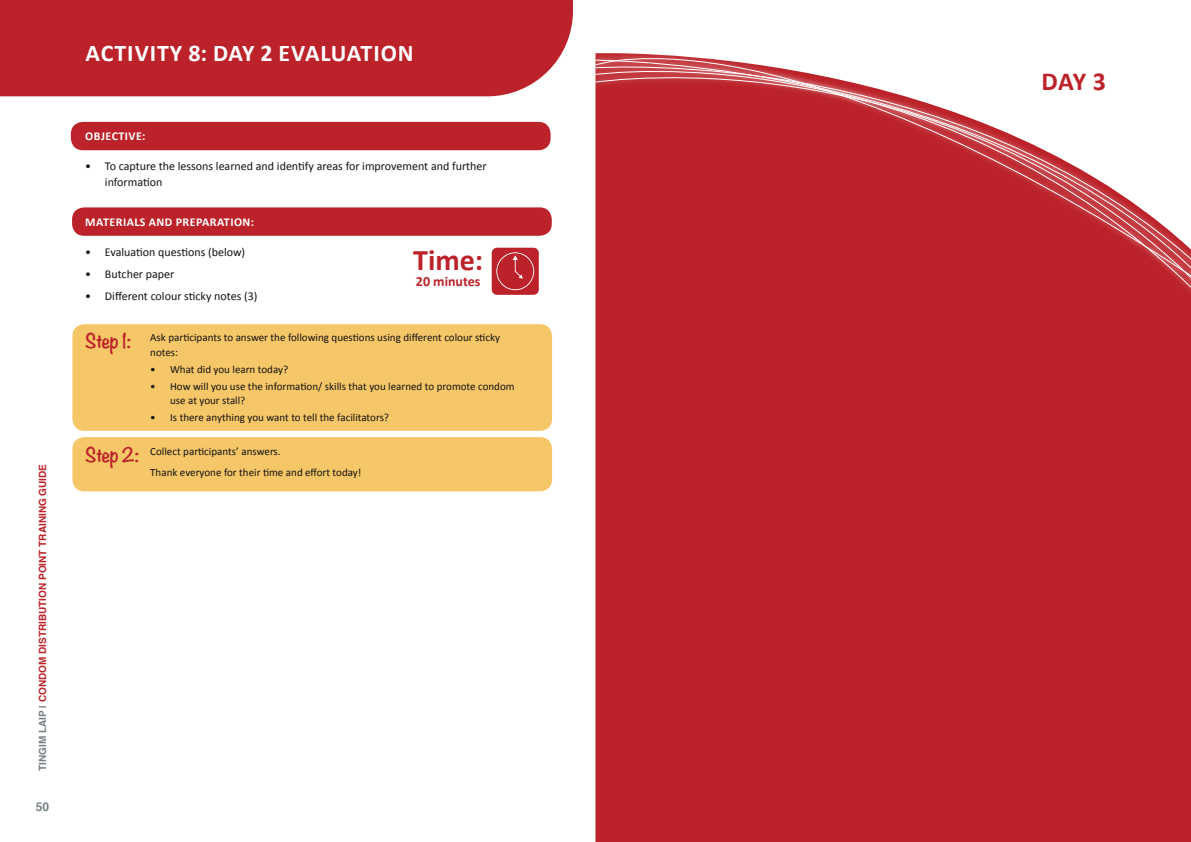
<style>
.page{position:relative;width:1191px;height:842px;background:#fff}
.page>*{position:absolute;margin:0;border:0;box-sizing:border-box;transform-origin:0 0}
.t1{font:700 30px "Calibri";color:#bc2229}
.t2{font:700 26px "Calibri";color:#bc2229}
.t3{font:700 24px "Calibri";letter-spacing:.04em;color:#fff}
.t4{font:700 14px "Calibri";color:#bc2229}
.t5{font:12px/16px "Calibri";color:#121212}
.t6{font:700 12px "Calibri";letter-spacing:.04em;color:#fff}
.t7{font:700 12px "Helvetica";color:#768084}
.t8{font:11px/15px "Calibri";color:#121212}
.t9{font:700 10px "Helvetica";color:#bc2229}
.s1{color:#768084}
.s2{font-family:"Noteworthy";font-weight:700;font-size:18px;color:#bc2229}
</style>
<div class="page">
<div style="left:72px;top:324px;width:480px;height:107px;background:#f6c769;border-radius:12px"></div>
<div style="left:72px;top:437px;width:480px;height:54px;background:#f6c769;border-radius:12px"></div>
<div style="left:72px;top:207px;width:480px;height:29px;background:#bc2229;border-radius:12px"></div>
<div style="left:71px;top:122px;width:479px;height:28px;background:#bc2229;border-radius:12px"></div>
<div style="left:0;top:0;width:573px;height:96px;background:#bc2229"></div>
<div style="left:492px;top:248px;width:47px;height:47px;background:#bc2229;border-radius:5px"></div>
<svg style="left:496px;top:252px;width:38px;height:38px"></svg>
<div style="left:595px;top:339px;width:596px;height:503px;background:#bc2229"></div>
<div style="left:589px;top:52px;width:602px;height:287px;background:#fff;opacity:.75"></div>
<div style="left:594px;top:325px;width:597px;height:10px;background:#bc2229"></div>
<div style="left:594px;top:307px;width:597px;height:18px;background:#bc2229"></div>
<svg style="left:594px;top:52px;width:597px;height:255px"></svg>
<p class="t9" style="left:35px;top:771px;width:309px;rotate:-90deg"><span class="s1">tingim laip |</span> Condom Distribution Point Training Guide</p>
<p class="t7" style="left:36px;top:797px;width:15px">50</p>
<h3 class="t3" style="left:86px;top:37px;width:326px">ACTIVITY 8: DAY 2 EVALUATION</h3>
<p class="t6" style="left:85px;top:128px;width:62px">OBJECT IVE:</p>
<p class="t5" style="left:105px;top:158px;width:383px;text-indent:-20px">• To capture the lessons learned and identify areas for improvement and further information</p>
<p class="t6" style="left:85px;top:215px;width:170px">MATERIALS AND PREPARATION:</p>
<p class="t5" style="left:85px;top:244px;width:162px">• Evaluation questions (below)</p>
<p class="t5" style="left:85px;top:266px;width:91px">• Butcher paper</p>
<p class="t5" style="left:85px;top:288px;width:174px">• Different colour sticky notes (3)</p>
<p class="t8" style="left:150px;top:330px;width:351px;text-indent:-65px"><span class="s2">Step 1:</span> Ask participants to answer the following questions using different colour sticky notes:</p>
<p class="t8" style="left:150px;top:362px;width:139px">• What did you learn today?</p>
<p class="t8" style="left:170px;top:379px;width:346px;line-height:14px;text-indent:-20px">• How will you use the information/ skills that you learned to promote condom use at your stall?</p>
<p class="t8" style="left:150px;top:409px;width:240px">• Is there anything you want to tell the facilitators?</p>
<p class="t8" style="left:150px;top:441px;width:213px;line-height:20.7px;text-indent:-65px"><span class="s2">Step 2:</span> Collect participants’ answers.<br>Thank everyone for their time and effort today!</p>
<h1 class="t1" style="left:413px;top:241px;width:71px">TIME:</h1>
<p class="t4" style="left:416px;top:273px;width:66px">20 MINUTES</p>
<h2 class="t2" style="left:1041px;top:65px;width:66px">DAY 3</h2>
</div>
